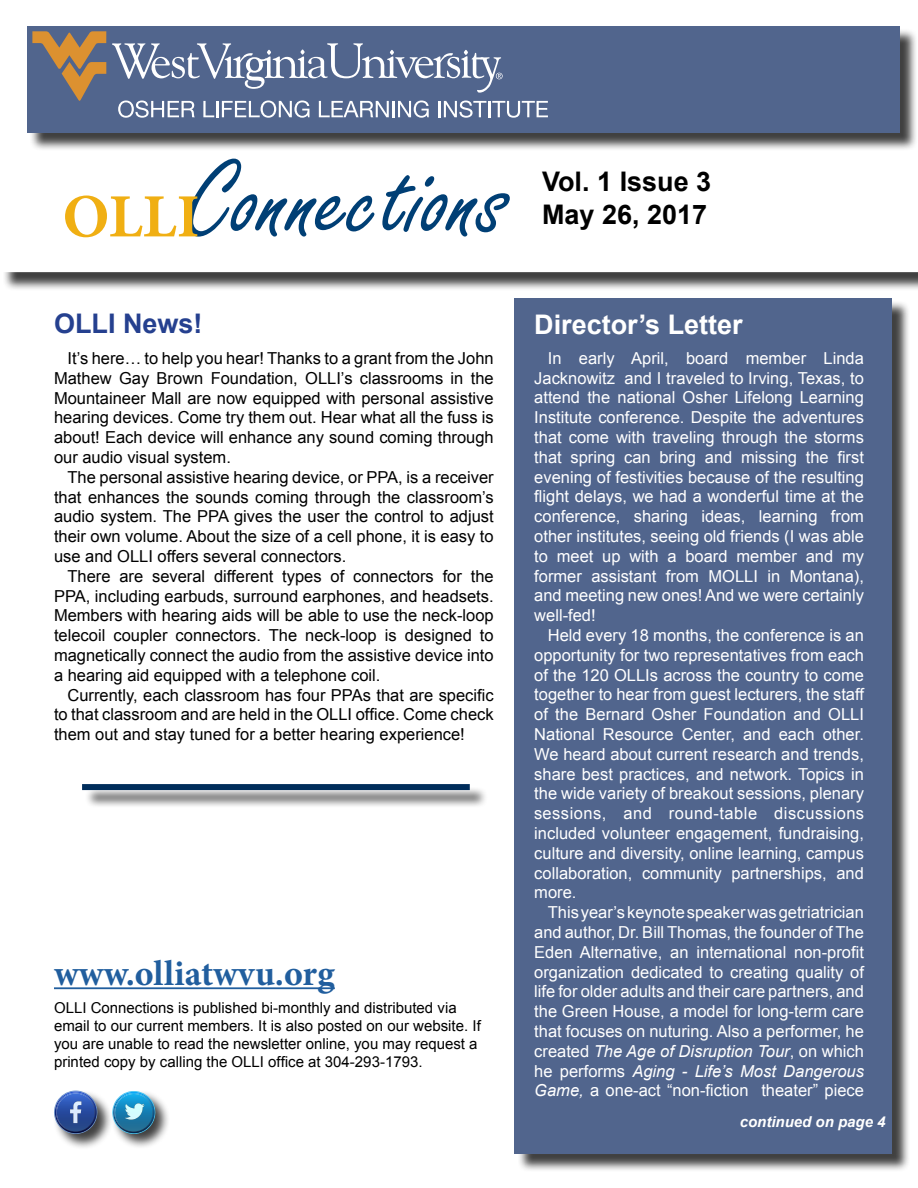
<style>
.page{position:relative;width:918px;height:1188px;background:#fff}
.page>*{position:absolute;margin:0;border:0;box-sizing:border-box;transform-origin:0 0}
.t1{font:114px "Freestyle Script";color:#003f75}
.t2{font:700 36px "Minion Pro";color:#215e9e}
.t3{font:700 27px "Arial";color:#000}
.t4{font:700 27px "Arial";color:#fff}
.t5{font:700 27px "Arial";color:#25408f}
.t6{font:16.5px/19.8px "Arial";color:#fff;text-align:justify}
.t7{font:16.5px/19.8px "Arial";color:#000;text-align:justify}
.t8{font:15px/18px "Arial";color:#010000}
.t9{font:italic 700 15px "Arial";color:#fff}
.s1{font-family:"Minion Pro";font-weight:700;font-size:61.5px;color:#f0af13}
.s2{font-style:italic}
</style>
<div class="page">
<div style="left:2px;top:28px;width:916px;height:263px;background:#000;opacity:.75"></div>
<div style="left:1px;top:27px;width:916px;height:244px;background:#fff"></div>
<div style="left:53px;top:1089px;width:60px;height:61px;background:#000;opacity:.75"></div>
<svg style="left:54px;top:1091px;width:43px;height:43px"></svg>
<img style="left:55px;top:1091px;width:42px;height:42px">
<img style="left:57px;top:1094px;width:38px;height:37px">
<img style="left:70px;top:1101px;width:11px;height:22px">
<div style="left:111px;top:1090px;width:60px;height:60px;background:#000;opacity:.75"></div>
<svg style="left:112px;top:1091px;width:43px;height:43px"></svg>
<img style="left:113px;top:1092px;width:41px;height:41px">
<img style="left:115px;top:1094px;width:38px;height:37px">
<img style="left:125px;top:1103px;width:20px;height:17px">
<hr style="left:54px;top:987px;width:281px;height:2px;background:#215e9e">
<div style="left:29px;top:28px;width:889px;height:123px;background:#000;opacity:.75"></div>
<div style="left:27px;top:26px;width:873px;height:107px;background:#51658d"></div>
<div style="left:517px;top:301px;width:394px;height:871px;background:#000;opacity:.75"></div>
<div style="left:515px;top:298px;width:377px;height:855px;background:#51658d"></div>
<div style="left:85px;top:787px;width:403px;height:22px;background:#000;opacity:.75"></div>
<div style="left:82px;top:784px;width:388px;height:6px;background:#002d5b"></div>
<svg style="left:112px;top:43px;width:391px;height:50px"></svg>
<svg style="left:32px;top:31px;width:74px;height:70px"></svg>
<svg style="left:118px;top:101px;width:77px;height:17px"></svg>
<svg style="left:203px;top:101px;width:106px;height:17px"></svg>
<svg style="left:319px;top:101px;width:110px;height:17px"></svg>
<svg style="left:438px;top:101px;width:110px;height:17px"></svg>
<h1 class="t1" style="left:62px;top:138px;width:449px"><span class="s1">OLLI</span>Connections</h1>
<h3 class="t3" style="left:542px;top:164px;width:171px">Vol. 1 Issue 3</h3>
<h3 class="t3" style="left:542px;top:196px;width:167px">May 26, 2017</h3>
<h3 class="t5" style="left:54px;top:305px;width:150px">OLLI News!</h3>
<p class="t7" style="left:54px;top:349px;width:441px;text-indent:13px">It’s here… to help you hear! Thanks to a grant from the John Mathew Gay Brown Foundation, OLLI’s classrooms in the Mountaineer Mall are now equipped with personal assistive hearing devices. Come try them out. Hear what all the fuss is about! Each device will enhance any sound coming through our audio visual system.</p>
<p class="t7" style="left:54px;top:467px;width:441px;text-indent:13px">The personal assistive hearing device, or PPA, is a receiver that enhances the sounds coming through the classroom’s audio system. The PPA gives the user the control to adjust their own volume. About the size of a cell phone, it is easy to use and OLLI offers several connectors.</p>
<p class="t7" style="left:54px;top:566px;width:441px;text-indent:13px">There are several different types of connectors for the PPA, including earbuds, surround earphones, and headsets.<br>Members with hearing aids will be able to use the neck-loop telecoil coupler connectors. The neck-loop is designed to magnetically connect the audio from the assistive device into a hearing aid equipped with a telephone coil.</p>
<p class="t7" style="left:54px;top:685px;width:441px;text-indent:13px">Currently, each classroom has four PPAs that are specific to that classroom and are held in the OLLI office. Come check them out and stay tuned for a better hearing experience!</p>
<h2 class="t2" style="left:54px;top:948px;width:282px">www.olliatwvu.org</h2>
<p class="t8" style="left:54px;top:999px;width:428px">OLLI Connections is published bi-monthly and distributed via email to our current members. It is also posted on our website. If you are unable to read the newsletter online, you may request a printed copy by calling the OLLI office at 304-293-1793.</p>
<h3 class="t4" style="left:534px;top:306px;width:210px">Director’s Letter</h3>
<p class="t6" style="left:534px;top:348px;width:331px;text-indent:13px">In early April, board member Linda Jacknowitz and I traveled to Irving, Texas, to attend the national Osher Lifelong Learning Institute conference. Despite the adventures that come with traveling through the storms that spring can bring and missing the first evening of festivities because of the resulting flight delays, we had a wonderful time at the conference, sharing ideas, learning from other institutes, seeing old friends (I was able to meet up with a board member and my former assistant from MOLLI in Montana), and meeting new ones! And we were certainly well-fed!</p>
<p class="t6" style="left:534px;top:626px;width:331px;text-indent:13px">Held every 18 months, the conference is an opportunity for two representatives from each of the 120 OLLIs across the country to come together to hear from guest lecturers, the staff of the Bernard Osher Foundation and OLLI National Resource Center, and each other.<br>We heard about current research and trends, share best practices, and network. Topics in the wide variety of breakout sessions, plenary sessions, and round-table discussions included volunteer engagement, fundraising, culture and diversity, online learning, campus collaboration, community partnerships, and more.</p>
<p class="t6" style="left:534px;top:903px;width:331px;text-indent:13px">This year’s keynote speaker was getriatrician and author, Dr. Bill Thomas, the founder of The Eden Alternative, an international non-profit organization dedicated to creating quality of life for older adults and their care partners, and the Green House, a model for long-term care that focuses on nuturing. Also a performer, he created <span class="s2">The Age of Disruption Tour</span>, on which he performs <span class="s2">Aging - Life’s Most Dangerous Game,</span> a one-act “non-fiction theater” piece</p>
<p class="t9" style="left:740px;top:1112px;width:147px">continued on page 4</p>
</div>
